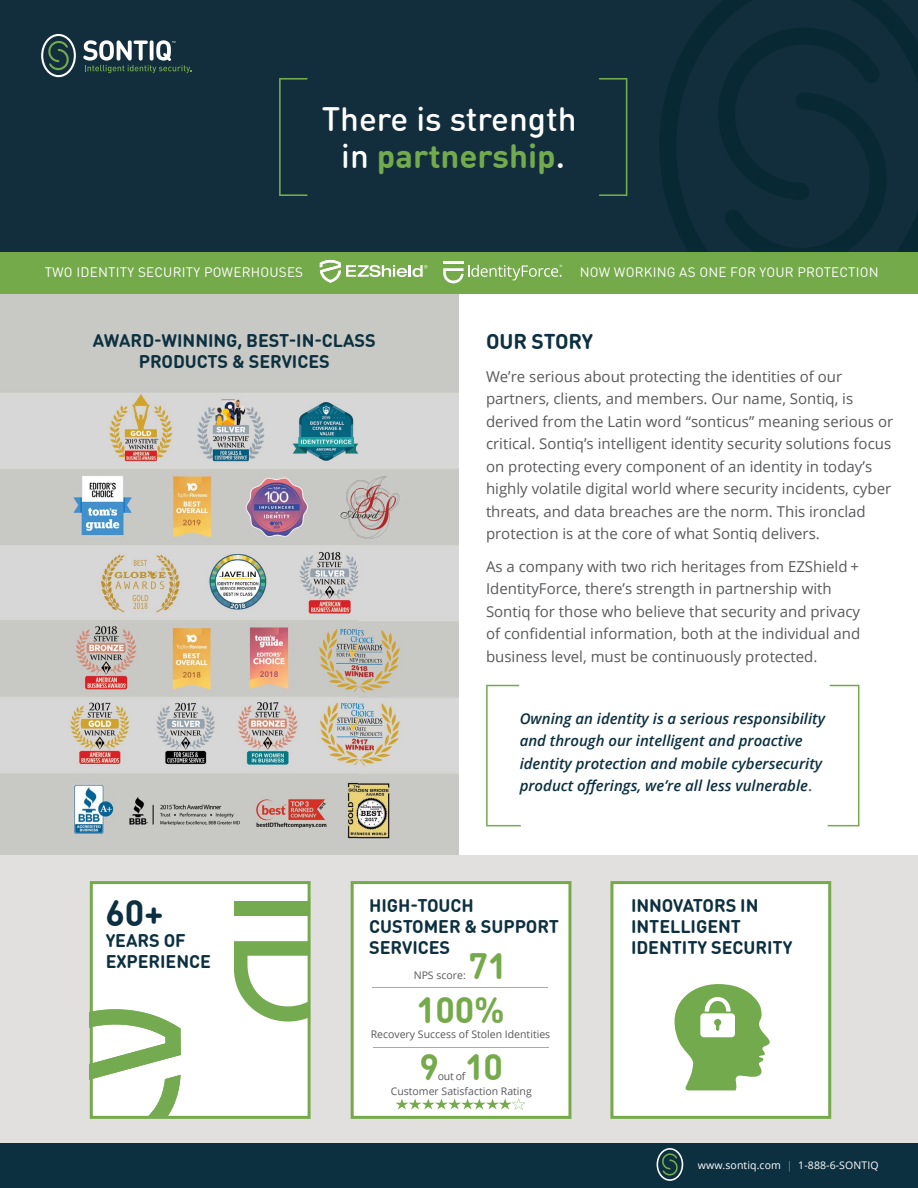
<style>
.page{position:relative;width:918px;height:1188px;background:#fff}
.page>*{position:absolute;margin:0;border:0;box-sizing:border-box;transform-origin:0 0}
.t1{font:700 36px "DIN Round OT";color:#75aa4b}
.t2{font:700 36px "DIN Round OT";color:#0c3040}
.t3{font:500 33.15px/37.7px "DIN Round OT";color:#fff;text-align:center}
.t4{font:700 21px "DIN Round OT";letter-spacing:-.01em;color:#0c3040}
.t5{font:700 18px/21px "DIN Round OT";letter-spacing:-.005em;color:#0c3040}
.t6{font:15px/22.5px "Open Sans";color:#58595b}
.t7{font:italic 600 15px/22.5px "Open Sans";color:#0c3040}
.t8{font:13.5px "DIN Round OT";letter-spacing:.015em;color:#fff}
.t9{font:10.5px "Open Sans";color:#58595b}
.t10{font:10.5px "Open Sans";letter-spacing:.01em;color:#fff}
.s1{font-weight:700;color:#74aa4e}
.s2{font-style:normal;color:#58595b}
.s3{color:#75aa4b}
</style>
<div class="page">
<div style="left:0;top:1144px;width:918px;height:44px;background:#0c3040"></div>
<svg style="left:657px;top:1148px;width:26px;height:33px"></svg>
<img style="left:0;top:294px;width:459px;height:561px">
<div style="left:0;top:0;width:918px;height:290px;background:#122e3d"></div>
<svg style="left:279px;top:78px;width:29px;height:118px"></svg>
<svg style="left:599px;top:78px;width:28px;height:118px"></svg>
<div style="left:0;top:855px;width:918px;height:288px;background:#e1e0df"></div>
<svg style="left:41px;top:34px;width:35px;height:43px"></svg>
<svg style="left:83px;top:40px;width:108px;height:33px"></svg>
<svg style="left:90px;top:881px;width:221px;height:238px;background:#f6f9f3"></svg>
<div style="left:351px;top:881px;width:220px;height:238px;background:#fff"></div>
<svg style="left:610px;top:881px;width:221px;height:238px;background:#f5f9f2"></svg>
<svg style="left:90px;top:1009px;width:91px;height:109px;background:#c7dcb8"></svg>
<div style="left:234px;top:901px;width:74px;height:14px;background:#74aa50"></div>
<svg style="left:234px;top:941px;width:74px;height:81px;background:#c1d9b1"></svg>
<div style="left:0;top:252px;width:918px;height:42px;background:#75aa4b"></div>
<svg style="left:320px;top:260px;width:107px;height:23px"></svg>
<hr style="left:443px;top:261px;width:21px;height:2px;background:#fff">
<svg style="left:443px;top:265px;width:119px;height:18px"></svg>
<svg style="left:665px;top:984px;width:105px;height:106px;background:#abcb94"></svg>
<svg style="left:486px;top:685px;width:35px;height:141px"></svg>
<svg style="left:828px;top:685px;width:31px;height:141px"></svg>
<svg style="left:395px;top:1098px;width:131px;height:12px;background:#dae8cf"></svg>
<hr style="left:373px;top:987px;width:175px;height:1px;background:#a7a9ac">
<hr style="left:374px;top:1047px;width:175px;height:1px;background:#a7a9ac">
<h2 class="t3" style="left:322px;top:99px;width:256px">There is strength in <span class="s1">partnership</span>.</h2>
<p class="t8" style="left:45px;top:264px;width:260px">TWO IDENTITY SECURITY POWERHOUSES</p>
<p class="t8" style="left:580px;top:264px;width:300px">NOW WORKING AS ONE FOR YOUR PROTECTION</p>
<p class="t5" style="left:93px;top:330px;width:284px;text-align:center">AWARD-WINNING, BEST-IN-CLASS<br>PRODUCTS &amp; SERVICES</p>
<h3 class="t4" style="left:486px;top:328px;width:109px">OUR STORY</h3>
<p class="t6" style="left:486px;top:365px;width:409px">We’re serious about protecting the identities of our partners, clients, and members. Our name, Sontiq, is derived from the Latin word “sonticus” meaning serious or critical. Sontiq’s intelligent identity security solutions focus on protecting every component of an identity in today’s highly volatile digital world where security incidents, cyber threats, and data breaches are the norm. This ironclad protection is at the core of what Sontiq delivers.</p>
<p class="t6" style="left:486px;top:555px;width:376px">As a company with two rich heritages from EZShield + IdentityForce, there’s strength in partnership with Sontiq for those who believe that security and privacy of confidential information, both at the individual and business level, must be continuously protected.</p>
<p class="t7" style="left:520px;top:707px;width:307px">Owning an identity is a serious responsibility and through our intelligent and proactive identity protection and mobile cybersecurity product offerings, we’re all less vulnerable<span class="s2">.</span></p>
<h1 class="t2" style="left:106px;top:889px;width:59px">60+</h1>
<p class="t5" style="left:106px;top:930px;width:107px">YEARS OF<br>EXPERIENCE</p>
<p class="t5" style="left:369px;top:895px;width:191px">HIGH-TOUCH<br>CUSTOMER &amp; SUPPORT<br>SERVICES</p>
<p class="t5" style="left:631px;top:895px;width:163px">INNOVATORS IN<br>INTELLIGENT<br>IDENTITY SECURITY</p>
<h1 class="t1" style="left:469px;top:942px;width:40px">71</h1>
<p class="t9" style="left:414px;top:968px;width:54px">NPS score:</p>
<h1 class="t1" style="left:416px;top:986px;width:90px">100%</h1>
<p class="t9" style="left:371px;top:1027px;width:181px">Recovery Success of Stolen Identities</p>
<h1 class="t1" style="left:419px;top:1043px;width:21px">9</h1>
<h1 class="t1" style="left:465px;top:1043px;width:40px">10</h1>
<p class="t9" style="left:391px;top:1084px;width:142px">Customer Satisfaction Rating</p>
<p class="t9" style="left:438px;top:1069px;width:29px">out of</p>
<p class="t10" style="left:698px;top:1158px;width:182px">www.sontiq.com <span class="s3">|</span> 1-888-6-SONTIQ</p>
</div>
